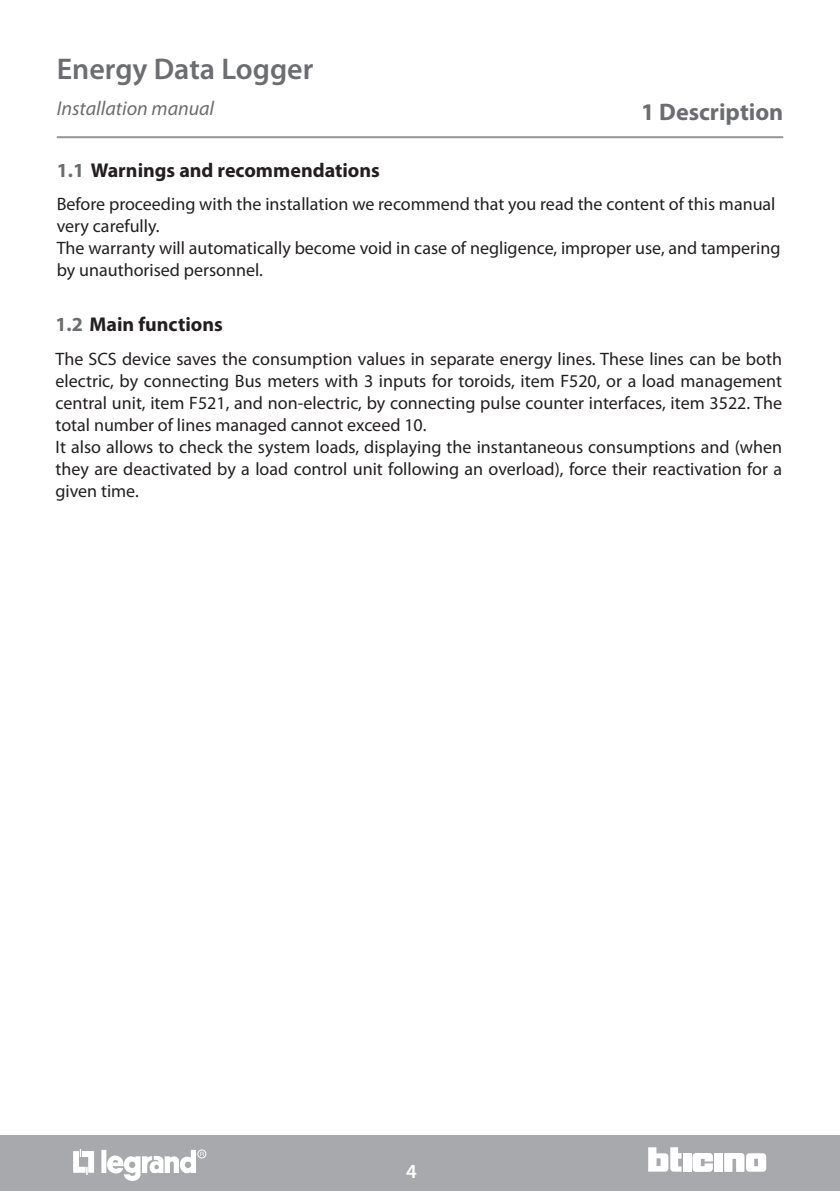
<style>
.page{position:relative;width:840px;height:1191px;background:#fff}
.page>*{position:absolute;margin:0;border:0;box-sizing:border-box;transform-origin:0 0}
.t1{font:600 30px "Myriad Pro";color:#6c6d70}
.t2{font:700 24px "Myriad Pro";color:#6c6d70}
.t3{font:700 20px "Myriad Pro";color:#231f20}
.t4{font:italic 20px "Myriad Pro";color:#6c6d70}
.t5{font:600 20px "Myriad Pro";color:#fff}
.t6{font:18px/22px "Myriad Pro";color:#231f20}
.s1{color:#6c6d70}
</style>
<div class="page">
<hr style="left:839px;top:1135px;width:1px;height:56px;background:#a8a9ad">
<div style="left:0;top:1135px;width:839px;height:56px;background:#a8a9ad"></div>
<div style="left:682px;top:1153px;width:8px;height:18px;background:#fff"></div>
<div style="left:714px;top:1153px;width:8px;height:18px;background:#fff"></div>
<svg style="left:724px;top:1153px;width:41px;height:18px"></svg>
<svg style="left:648px;top:1147px;width:33px;height:24px"></svg>
<svg style="left:692px;top:1153px;width:20px;height:18px"></svg>
<div style="left:101px;top:1149px;width:5px;height:24px;background:#fff"></div>
<svg style="left:73px;top:1149px;width:21px;height:25px"></svg>
<div style="left:197px;top:1149px;width:9px;height:9px;border:1px solid #fff;border-radius:50%"></div>
<svg style="left:106px;top:1149px;width:98px;height:32px"></svg>
<hr style="left:57px;top:136px;width:725px;height:2px;background:#939598">
<h1 class="t1" style="left:57px;top:50px;width:258px">Energy Data Logger</h1>
<p class="t4" style="left:57px;top:95px;width:159px">Installation manual</p>
<h2 class="t2" style="left:640px;top:96px;width:144px">1 Description</h2>
<p class="t3" style="left:57px;top:157px;width:324px"><span class="s1">1.1</span> Warnings and recommendations</p>
<p class="t6" style="left:57px;top:193px;width:724px">Before proceeding with the installation we recommend that you read the content of this manual very carefully.<br>The warranty will automatically become void in case of negligence, improper use, and tampering by unauthorised personnel.</p>
<p class="t3" style="left:55px;top:311px;width:169px"><span class="s1">1.2</span> Main functions</p>
<p class="t6" style="left:55px;top:347px;width:727px">The SCS device saves the consumption values in separate energy lines. These lines can be both electric, by connecting Bus meters with 3 inputs for toroids, item F520, or a load management central unit, item F521, and non-electric, by connecting pulse counter interfaces, item 3522. The total number of lines managed cannot exceed 10.<br>It also allows to check the system loads, displaying the instantaneous consumptions and (when they are deactivated by a load control unit following an overload), force their reactivation for a given time.</p>
<p class="t5" style="left:406px;top:1158px;width:12px">4</p>
</div>
